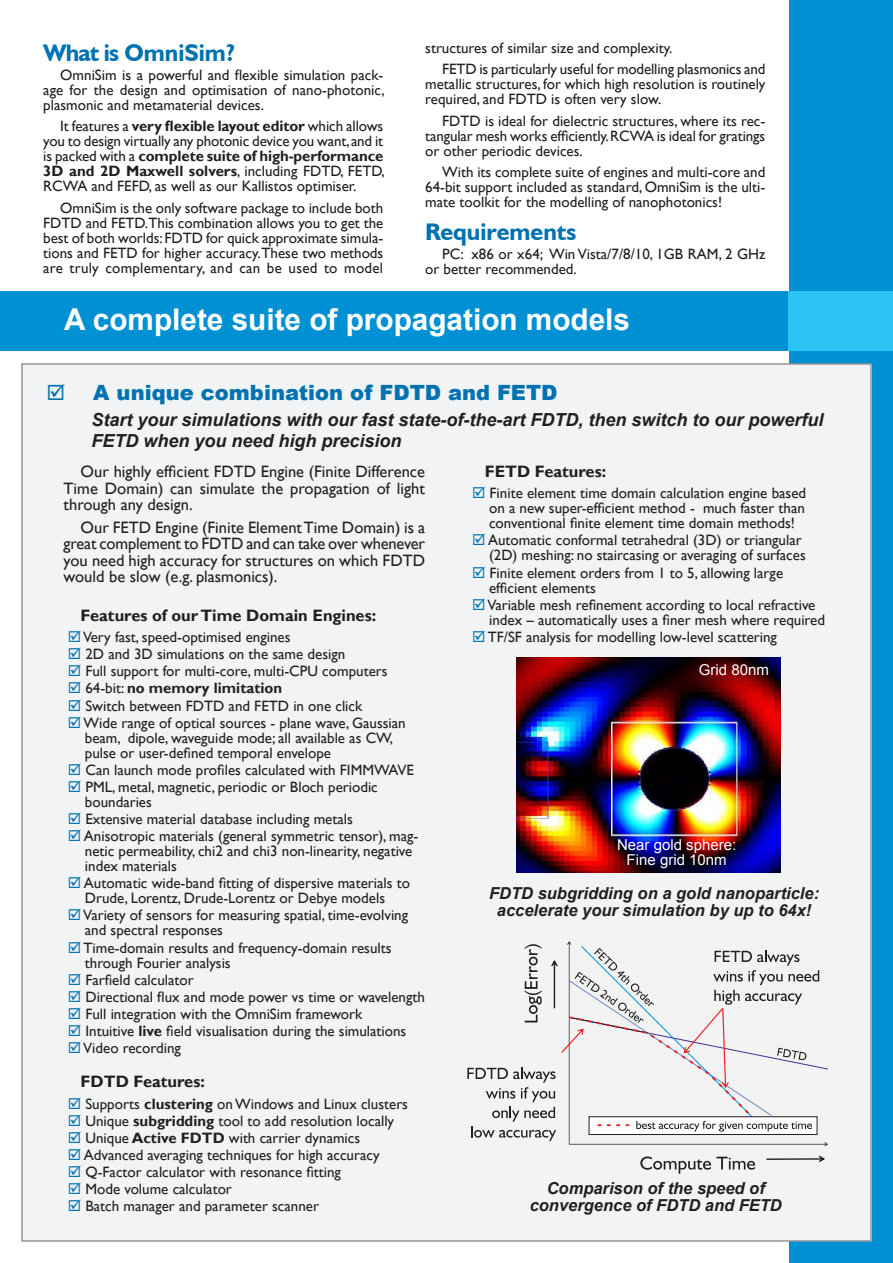
<style>
.page{position:relative;width:893px;height:1263px;background:#fff}
.page>*{position:absolute;margin:0;border:0;box-sizing:border-box;transform-origin:0 0}
.t1{font:700 30px "Arial";color:#fff}
.t2{font:700 24px "Humanist 521 BT";color:#0072b2}
.t3{font:900 21px "Arial";color:#0072b2}
.t4{font:italic 700 18px/21px "Arial";color:#231f20}
.t5{font:16.5px/16.5px "Gill Sans";color:#231f20;text-align:justify}
.t6{font:italic 700 16.5px/16.5px "Arial";color:#231f20;text-align:center}
.t7{font:700 16.5px "Gill Sans";color:#231f20}
.t8{font:15px/15px "Gill Sans";color:#231f20}
.t9{font:15px/15px "Arial";color:#fff;text-align:center}
.t10{font:700 15px "Gill Sans";color:#231f20}
.s1{font-weight:700}
.s2{color:#0072b2}
.s3{font-weight:400}
</style>
<div class="page">
<div style="left:789px;top:0;width:104px;height:1263px;background:#0091d5"></div>
<div style="left:0;top:291px;width:893px;height:60px;background:#0091d5"></div>
<div style="left:789px;top:291px;width:104px;height:60px;background:#2bc4f3"></div>
<div style="left:22px;top:364px;width:849px;height:877px;background:#f2f3f4"></div>
<img style="left:516px;top:658px;width:264px;height:215px">
<svg style="left:766px;top:1156px;width:59px;height:6px"></svg>
<svg style="left:640px;top:1156px;width:115px;height:18px"></svg>
<svg style="left:467px;top:941px;width:361px;height:205px"></svg>
<p class="t8" style="left:442px;top:37px;width:325px;line-height:21.3px;text-indent:-17px">structures of similar size and complexity.<br>FETD is particularly useful for modelling plasmonics and</p>
<p class="t8" style="left:425px;top:77px;width:342px">metallic structures, for which high resolution is routinely required, and FDTD is often very slow.</p>
<p class="t8" style="left:425px;top:113px;width:342px;text-align:justify;text-indent:17px">FDTD is ideal for dielectric structures, where its rec&shy;tangular mesh works efficiently. RCWA is ideal for gratings or other periodic devices.</p>
<p class="t8" style="left:425px;top:165px;width:342px;text-align:justify;text-indent:17px">With its complete suite of engines and multi-core and 64-bit support included as standard, OmniSim is the ulti&shy;mate toolkit for the modelling of nanophotonics!</p>
<h2 class="t2" style="left:425px;top:216px;width:153px">Requirements</h2>
<p class="t8" style="left:425px;top:247px;width:342px;text-indent:17px">PC: x86 or x64; Win Vista/7/8/10, 1GB RAM, 2 GHz or better recommended.</p>
<h1 class="t1" style="left:64px;top:299px;width:567px">A complete suite of propagation models</h1>
<h2 class="t2" style="left:43px;top:38px;width:194px">What is OmniSim?</h2>
<p class="t8" style="left:43px;top:68px;width:343px;text-align:justify;text-indent:17px">OmniSim is a powerful and flexible simulation pack&shy;age for the design and optimisation of nano-photonic, plasmonic and metamaterial devices.</p>
<p class="t8" style="left:43px;top:119px;width:343px;text-align:justify;text-indent:17px">It features a <span class="s1">very flexible layout editor</span> which allows you to design virtually any photonic device you want, and it is packed with a <span class="s1">complete suite of high-performance 3D and 2D Maxwell solvers</span>, including FDTD, FETD, RCWA and FEFD, as well as our Kallistos optimiser.</p>
<p class="t8" style="left:43px;top:201px;width:342px;text-align:justify;text-indent:17px">OmniSim is the only software package to include both FDTD and FETD.This combination allows you to get the best of both worlds: FDTD for quick approximate simula&shy;tions and FETD for higher accuracy.These two methods are truly complementary, and can be used to model</p>
<h3 class="t3" style="left:47px;top:377px;width:512px">☑ A unique combination of FDTD and FETD</h3>
<p class="t4" style="left:91px;top:410px;width:734px">Start your simulations with our fast state-of-the-art FDTD, then switch to our powerful<br>FETD when you need high precision</p>
<p class="t5" style="left:64px;top:463px;width:363px;text-indent:17px">Our highly efficient FDTD Engine (Finite Difference Time Domain) can simulate the propagation of light through any design.</p>
<p class="t5" style="left:64px;top:519px;width:363px;text-indent:17px">Our FETD Engine (Finite Element Time Domain) is a great complement to FDTD and can take over whenever you need high accuracy for structures on which FDTD would be slow (e.g. plasmonics).</p>
<p class="t7" style="left:81px;top:605px;width:297px">Features of our Time Domain Engines:</p>
<p class="t8" style="left:68px;top:630px;width:224px"><span class="s2">☑</span> Very fast, speed-optimised engines</p>
<p class="t8" style="left:68px;top:647px;width:279px"><span class="s2">☑</span> 2D and 3D simulations on the same design</p>
<p class="t8" style="left:68px;top:664px;width:321px"><span class="s2">☑</span> Full support for multi-core, multi-CPU computers</p>
<p class="t10" style="left:68px;top:679px;width:216px"><span class="s2">☑</span> <span class="s3">64-bit:</span> no memory limitation</p>
<p class="t8" style="left:68px;top:698px;width:296px"><span class="s2">☑</span> Switch between FDTD and FETD in one click</p>
<p class="t8" style="left:85px;top:715px;width:322px;text-indent:-17px"><span class="s2">☑</span> Wide range of optical sources - plane wave, Gaussian beam, dipole, waveguide mode; all available as CW, pulse or user-defined temporal envelope</p>
<p class="t8" style="left:68px;top:762px;width:348px"><span class="s2">☑</span> Can launch mode profiles calculated with FIMMWAVE</p>
<p class="t8" style="left:85px;top:780px;width:294px;text-indent:-17px"><span class="s2">☑</span> PML, metal, magnetic, periodic or Bloch periodic boundaries</p>
<p class="t8" style="left:68px;top:812px;width:286px"><span class="s2">☑</span> Extensive material database including metals</p>
<p class="t8" style="left:85px;top:829px;width:335px;text-indent:-17px"><span class="s2">☑</span> Anisotropic materials (general symmetric tensor), mag&shy;netic permeability, chi2 and chi3 non-linearity, negative index materials</p>
<p class="t8" style="left:68px;top:876px;width:344px;text-align:center"><span class="s2">☑</span> Automatic wide-band fitting of dispersive materials to<br>Drude, Lorentz, Drude-Lorentz or Debye models</p>
<p class="t8" style="left:85px;top:908px;width:325px;text-indent:-17px"><span class="s2">☑</span> Variety of sensors for measuring spatial, time-evolving and spectral responses</p>
<p class="t8" style="left:85px;top:940px;width:308px;text-indent:-17px"><span class="s2">☑</span> Time-domain results and frequency-domain results through Fourier analysis</p>
<p class="t8" style="left:68px;top:972px;width:127px"><span class="s2">☑</span> Farfield calculator</p>
<p class="t8" style="left:68px;top:989px;width:359px"><span class="s2">☑</span> Directional flux and mode power vs time or wavelength</p>
<p class="t8" style="left:68px;top:1007px;width:296px"><span class="s2">☑</span> Full integration with the OmniSim framework</p>
<p class="t8" style="left:68px;top:1024px;width:340px"><span class="s2">☑</span> Intuitive <span class="s1">live</span> field visualisation during the simulations</p>
<p class="t8" style="left:68px;top:1041px;width:115px"><span class="s2">☑</span> Video recording</p>
<p class="t7" style="left:81px;top:1072px;width:126px">FDTD Features:</p>
<p class="t8" style="left:68px;top:1096px;width:342px"><span class="s2">☑</span> Supports <span class="s1">clustering</span> on Windows and Linux clusters</p>
<p class="t8" style="left:68px;top:1113px;width:328px"><span class="s2">☑</span> Unique <span class="s1">subgridding</span> tool to add resolution locally</p>
<p class="t8" style="left:68px;top:1130px;width:294px"><span class="s2">☑</span> Unique <span class="s1">Active FDTD</span> with carrier dynamics</p>
<p class="t8" style="left:68px;top:1148px;width:313px"><span class="s2">☑</span> Advanced averaging techniques for high accuracy</p>
<p class="t8" style="left:68px;top:1165px;width:275px"><span class="s2">☑</span> Q-Factor calculator with resonance fitting</p>
<p class="t8" style="left:68px;top:1182px;width:166px"><span class="s2">☑</span> Mode volume calculator</p>
<p class="t8" style="left:68px;top:1199px;width:253px"><span class="s2">☑</span> Batch manager and parameter scanner</p>
<p class="t7" style="left:485px;top:461px;width:123px">FETD Features:</p>
<p class="t8" style="left:489px;top:486px;width:319px;text-align:justify;text-indent:-17px"><span class="s2">☑</span> Finite element time domain calculation engine based on a new super-efficient method - much faster than conventional finite element time domain methods!</p>
<p class="t8" style="left:472px;top:533px;width:335px;text-align:right"><span class="s2">☑</span> Automatic conformal tetrahedral (3D) or triangular (2D) meshing: no staircasing or averaging of surfaces</p>
<p class="t8" style="left:489px;top:565px;width:296px;text-indent:-17px"><span class="s2">☑</span> Finite element orders from 1 to 5, allowing large efficient elements</p>
<p class="t8" style="left:489px;top:597px;width:338px;text-indent:-17px"><span class="s2">☑</span> Variable mesh refinement according to local refractive index – automatically uses a finer mesh where required</p>
<p class="t8" style="left:472px;top:629px;width:306px"><span class="s2">☑</span> TF/SF analysis for modelling low-level scattering</p>
<p class="t9" style="left:699px;top:662px;width:72px">Grid 80nm</p>
<p class="t9" style="left:617px;top:837px;width:121px">Near gold sphere:<br>Fine grid 10nm</p>
<p class="t6" style="left:489px;top:886px;width:332px">FDTD subgridding on a gold nanoparticle: accelerate your simulation by up to 64x!</p>
<p class="t6" style="left:530px;top:1181px;width:254px">Comparison of the speed of convergence of FDTD and FETD</p>
</div>
